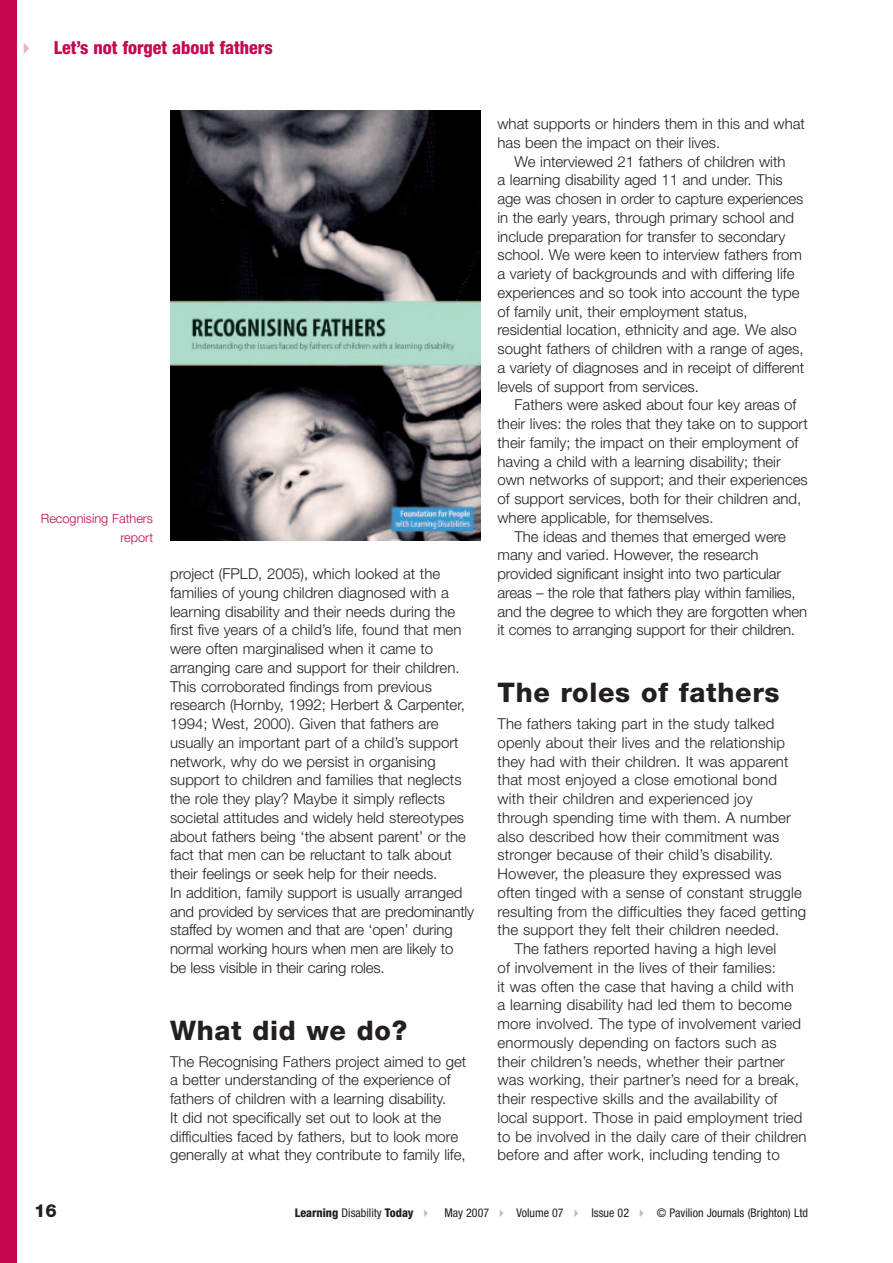
<style>
.page{position:relative;width:893px;height:1263px;background:#fff}
.page>*{position:absolute;margin:0;border:0;box-sizing:border-box;transform-origin:0 0}
.t1{font:800 27px "Helvetica Neue";letter-spacing:.025em;color:#231f20}
.t2{font:800 condensed 18px "Helvetica Neue";color:#c50750}
.t3{font:800 18px "Helvetica Neue";color:#231f20}
.t4{font:300 15px/18.8px "Helvetica Neue";color:#231f20}
.t5{font:300 12.75px/18.8px "Helvetica Neue";color:#c50750;text-align:right}
.t6{font:condensed 12px "Helvetica Neue";color:#231f20}
.s1{color:#ebb5b7}
.s2{font-weight:800}
.s3{color:#bcbdc0}
</style>
<div class="page">
<div style="left:0;top:0;width:17px;height:1263px;background:#c50750"></div>
<img style="left:170px;top:110px;width:310px;height:431px">
<p class="t2" style="left:17px;top:41px;width:257px"><span class="s1">✔</span> Let’s not forget about fathers</p>
<p class="t5" style="left:41px;top:510px;width:114px">Recognising Fathers report</p>
<p class="t4" style="left:170px;top:566px;width:306px">project (FPLD, 2005), which looked at the families of young children diagnosed with a learning disability and their needs during the first five years of a child’s life, found that men were often marginalised when it came to arranging care and support for their children.<br>This corroborated findings from previous research (Hornby, 1992; Herbert &amp; Carpenter, 1994; West, 2000). Given that fathers are usually an important part of a child’s support network, why do we persist in organising support to children and families that neglects the role they play? Maybe it simply reflects societal attitudes and widely held stereotypes about fathers being ‘the absent parent’ or the fact that men can be reluctant to talk about their feelings or seek help for their needs.<br>In addition, family support is usually arranged and provided by services that are predominantly staffed by women and that are ‘open’ during normal working hours when men are likely to<br>be less visible in their caring roles.</p>
<h1 class="t1" style="left:170px;top:1020px;width:239px">What did we do?</h1>
<p class="t4" style="left:170px;top:1053px;width:298px">The Recognising Fathers project aimed to get a better understanding of the experience of fathers of children with a learning disability.<br>It did not specifically set out to look at the difficulties faced by fathers, but to look more generally at what they contribute to family life,</p>
<p class="t4" style="left:497px;top:116px;width:309px">what supports or hinders them in this and what has been the impact on their lives.</p>
<p class="t4" style="left:497px;top:153px;width:308px;text-indent:17px">We interviewed 21 fathers of children with<br>a learning disability aged 11 and under. This age was chosen in order to capture experiences in the early years, through primary school and include preparation for transfer to secondary school. We were keen to interview fathers from a variety of backgrounds and with differing life experiences and so took into account the type of family unit, their employment status, residential location, ethnicity and age. We also sought fathers of children with a range of ages, a variety of diagnoses and in receipt of different levels of support from services.</p>
<p class="t4" style="left:497px;top:397px;width:312px;text-indent:17px">Fathers were asked about four key areas of their lives: the roles that they take on to support their family; the impact on their employment of having a child with a learning disability; their own networks of support; and their experiences of support services, both for their children and, where applicable, for themselves.</p>
<p class="t4" style="left:497px;top:528px;width:311px;text-indent:17px">The ideas and themes that emerged were many and varied. However, the research provided significant insight into two particular areas – the role that fathers play within families, and the degree to which they are forgotten when it comes to arranging support for their children.</p>
<h1 class="t1" style="left:497px;top:683px;width:283px">The roles of fathers</h1>
<p class="t4" style="left:497px;top:716px;width:278px">The fathers taking part in the study talked</p>
<p class="t4" style="left:497px;top:734px;width:289px">openly about their lives and the relationship</p>
<p class="t4" style="left:497px;top:753px;width:293px">they had with their children. It was apparent</p>
<p class="t4" style="left:497px;top:772px;width:281px">that most enjoyed a close emotional bond</p>
<p class="t4" style="left:497px;top:791px;width:257px">with their children and experienced joy</p>
<p class="t4" style="left:497px;top:809px;width:295px">through spending time with them. A number</p>
<p class="t4" style="left:497px;top:828px;width:283px">also described how their commitment was</p>
<p class="t4" style="left:497px;top:847px;width:277px">stronger because of their child’s disability.</p>
<p class="t4" style="left:497px;top:866px;width:286px">However, the pleasure they expressed was</p>
<p class="t4" style="left:497px;top:884px;width:306px">often tinged with a sense of constant struggle</p>
<p class="t4" style="left:497px;top:903px;width:310px">resulting from the difficulties they faced getting</p>
<p class="t4" style="left:497px;top:922px;width:283px">the support they felt their children needed.</p>
<p class="t4" style="left:514px;top:941px;width:263px">The fathers reported having a high level</p>
<p class="t4" style="left:497px;top:959px;width:280px">of involvement in the lives of their families:</p>
<p class="t4" style="left:497px;top:978px;width:298px">it was often the case that having a child with</p>
<p class="t4" style="left:497px;top:997px;width:296px">a learning disability had led them to become</p>
<p class="t4" style="left:497px;top:1016px;width:305px">more involved. The type of involvement varied</p>
<p class="t4" style="left:497px;top:1034px;width:281px">enormously depending on factors such as</p>
<p class="t4" style="left:497px;top:1053px;width:289px">their children’s needs, whether their partner</p>
<p class="t4" style="left:497px;top:1072px;width:303px">was working, their partner’s need for a break,</p>
<p class="t4" style="left:497px;top:1091px;width:281px">their respective skills and the availability of</p>
<p class="t4" style="left:497px;top:1109px;width:306px">local support. Those in paid employment tried</p>
<p class="t4" style="left:497px;top:1128px;width:310px">to be involved in the daily care of their children</p>
<p class="t4" style="left:497px;top:1147px;width:284px">before and after work, including tending to</p>
<p class="t3" style="left:34px;top:1204px;width:24px">16</p>
<p class="t6" style="left:295px;top:1208px;width:515px"><span class="s2">Learning</span> Disability <span class="s2">Today</span> <span class="s3">✔</span> May 2007 <span class="s3">✔</span> Volume 07 <span class="s3">✔</span> Issue 02 <span class="s3">✔</span> © Pavilion Journals (Brighton) Ltd</p>
</div>
